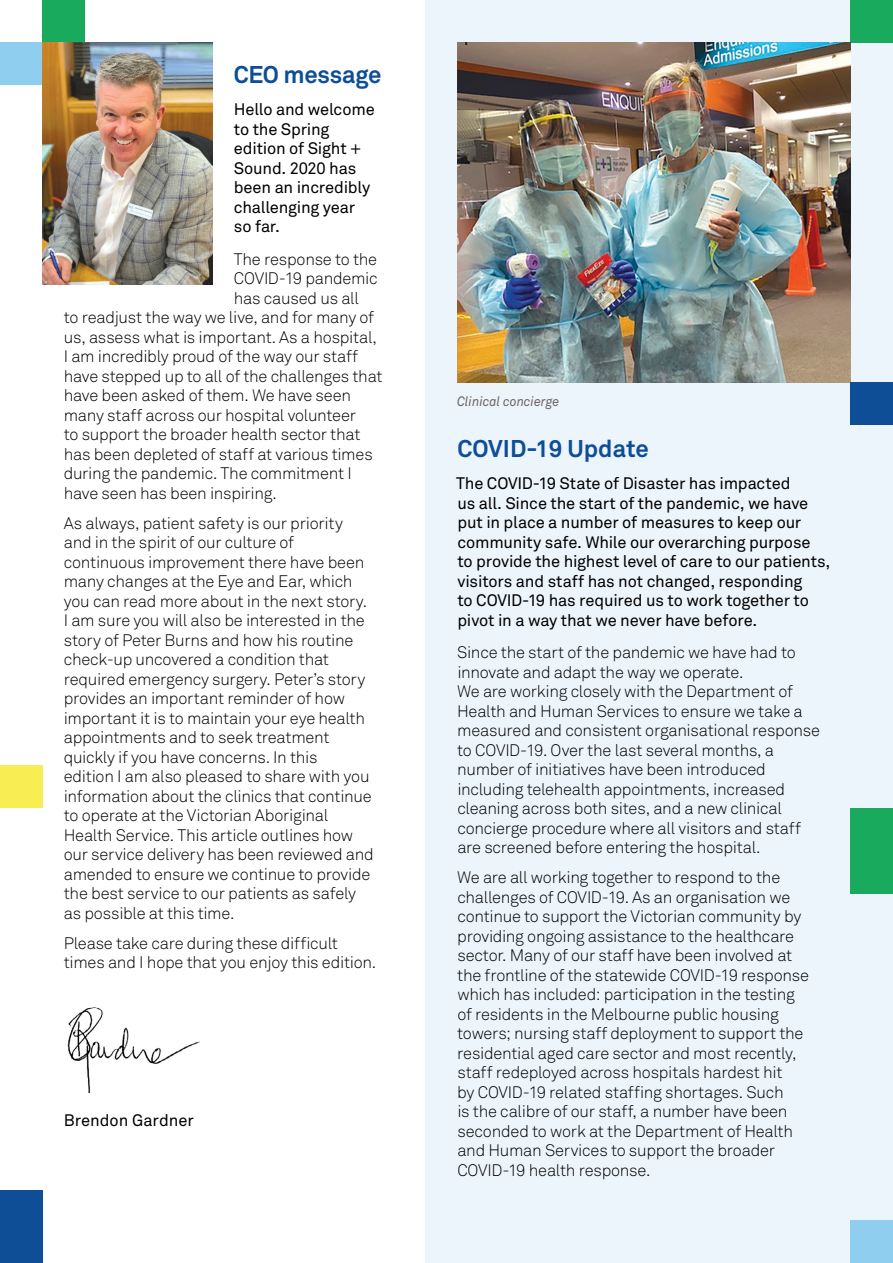
<style>
.page{position:relative;width:893px;height:1263px;background:#fff}
.page>*{position:absolute;margin:0;border:0;box-sizing:border-box;transform-origin:0 0}
.A_Heading_16_18{font:700 24px "Akkurat";letter-spacing:-.005em;color:#0e4e96}
.Body{font:300 16.5px/19.5px "Akkurat";letter-spacing:-.015em;color:#000}
.Introduction___Body{font:16.5px/19.5px "Akkurat";letter-spacing:-.01em;color:#000}
.Body-2{font:16.5px "Akkurat";color:#000}
.t1{font:italic 13.5px "Akkurat";color:#6d6461;scale:.94 1}
</style>
<div class="page">
<div style="left:425px;top:0;width:468px;height:1263px;background:#ecf5fc"></div>
<div style="left:43px;top:0;width:42px;height:43px;background:#1aaa5d"></div>
<div style="left:0;top:43px;width:43px;height:42px;background:#90cef0"></div>
<div style="left:850px;top:808px;width:43px;height:85px;background:#1aaa5d"></div>
<div style="left:850px;top:0;width:43px;height:43px;background:#1aaa5d"></div>
<img style="left:67px;top:1007px;width:133px;height:85px">
<img style="left:457px;top:43px;width:393px;height:340px">
<img style="left:43px;top:43px;width:170px;height:241px">
<div style="left:0;top:765px;width:43px;height:43px;background:#f8ee53"></div>
<div style="left:850px;top:383px;width:43px;height:42px;background:#0e4e96"></div>
<div style="left:0;top:1191px;width:43px;height:72px;background:#0e4e96"></div>
<div style="left:850px;top:1220px;width:43px;height:43px;background:#90cef0"></div>
<p class="A_Heading_16_18" style="left:234px;top:59px;width:149px">CEO message</p>
<p class="Introduction___Body" style="left:234px;top:99px;width:142px">Hello and welcome to the Spring edition of Sight +<br>Sound. 2020 has been an incredibly challenging year so far.</p>
<p class="Body" style="left:234px;top:249px;width:145px">The response to the</p>
<p class="Body" style="left:234px;top:268px;width:145px">COVID-19 pandemic</p>
<p class="Body" style="left:234px;top:288px;width:127px">has caused us all</p>
<p class="Body" style="left:64px;top:307px;width:312px">to readjust the way we live, and for many of</p>
<p class="Body" style="left:64px;top:327px;width:315px">us, assess what is important. As a hospital,</p>
<p class="Body" style="left:64px;top:346px;width:296px">I am incredibly proud of the way our staff</p>
<p class="Body" style="left:64px;top:366px;width:320px">have stepped up to all of the challenges that</p>
<p class="Body" style="left:64px;top:385px;width:289px">have been asked of them. We have seen</p>
<p class="Body" style="left:64px;top:405px;width:294px">many staff across our hospital volunteer</p>
<p class="Body" style="left:64px;top:424px;width:298px">to support the broader health sector that</p>
<p class="Body" style="left:64px;top:444px;width:310px">has been depleted of staff at various times</p>
<p class="Body" style="left:64px;top:463px;width:290px">during the pandemic. The commitment I</p>
<p class="Body" style="left:64px;top:483px;width:214px">have seen has been inspiring.</p>
<p class="Body" style="left:64px;top:513px;width:312px">As always, patient safety is our priority and in the spirit of our culture of continuous improvement there have been many changes at the Eye and Ear, which you can read more about in the next story.<br>I am sure you will also be interested in the story of Peter Burns and how his routine check-up uncovered a condition that required emergency surgery. Peter’s story provides an important reminder of how important it is to maintain your eye health appointments and to seek treatment quickly if you have concerns. In this<br>edition I am also pleased to share with you information about the clinics that continue to operate at the Victorian Aboriginal Health Service. This article outlines how our service delivery has been reviewed and amended to ensure we continue to provide the best service to our patients as safely as possible at this time.</p>
<p class="Body" style="left:64px;top:933px;width:314px">Please take care during these difficult times and I hope that you enjoy this edition.</p>
<p class="Body-2" style="left:64px;top:1110px;width:131px">Brendon Gardner</p>
<p class="t1" style="left:457px;top:393px;width:110px">Clinical concierge</p>
<p class="A_Heading_16_18" style="left:457px;top:434px;width:193px">COVID-19 Update</p>
<p class="Introduction___Body" style="left:456px;top:474px;width:376px">The COVID-19 State of Disaster has impacted<br>us all. Since the start of the pandemic, we have put in place a number of measures to keep our community safe. While our overarching purpose<br>to provide the highest level of care to our patients, visitors and staff has not changed, responding<br>to COVID-19 has required us to work together to pivot in a way that we never have before.</p>
<p class="Body" style="left:457px;top:642px;width:364px">Since the start of the pandemic we have had to innovate and adapt the way we operate.<br>We are working closely with the Department of Health and Human Services to ensure we take a measured and consistent organisational response to COVID-19. Over the last several months, a number of initiatives have been introduced including telehealth appointments, increased cleaning across both sites, and a new clinical concierge procedure where all visitors and staff are screened before entering the hospital.</p>
<p class="Body" style="left:457px;top:867px;width:353px">We are all working together to respond to the challenges of COVID-19. As an organisation we continue to support the Victorian community by providing ongoing assistance to the healthcare sector. Many of our staff have been involved at the frontline of the statewide COVID-19 response which has included: participation in the testing of residents in the Melbourne public housing towers; nursing staff deployment to support the residential aged care sector and most recently, staff redeployed across hospitals hardest hit<br>by COVID-19 related staffing shortages. Such<br>is the calibre of our staff, a number have been seconded to work at the Department of Health and Human Services to support the broader COVID-19 health response.</p>
</div>
